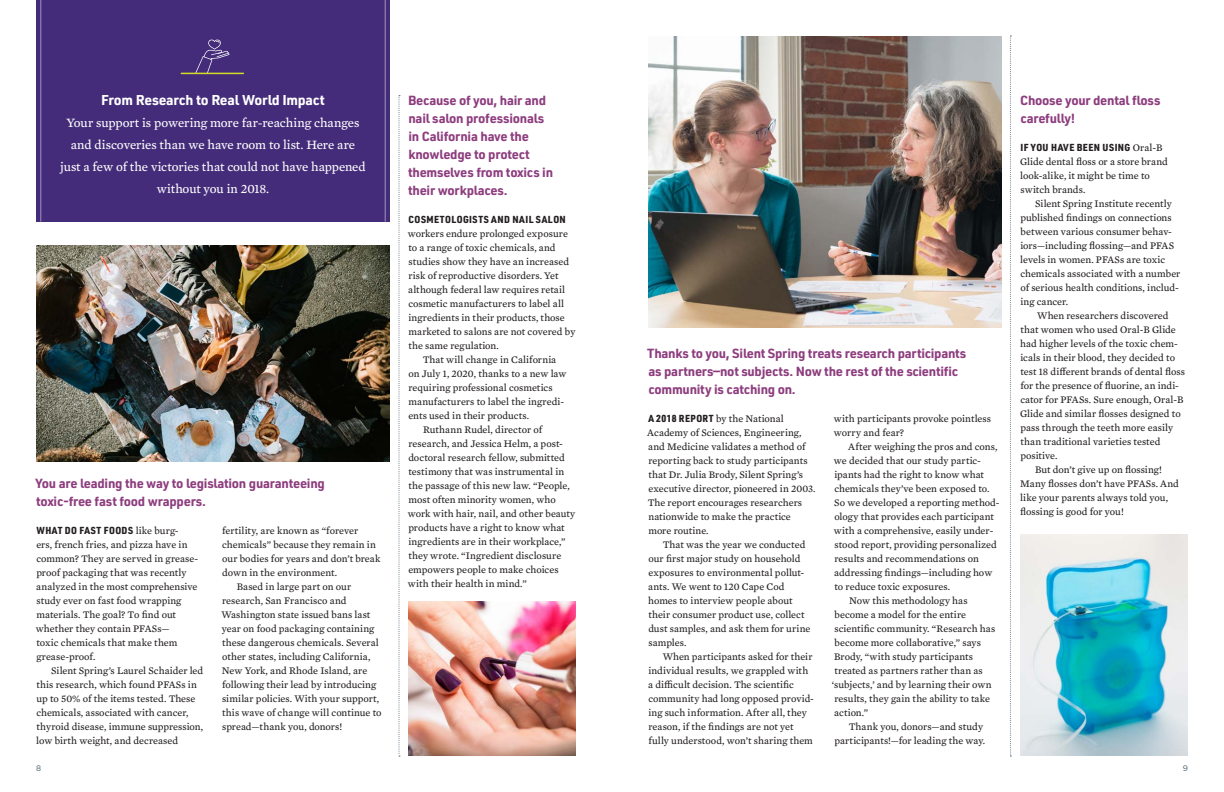
<style>
.page{position:relative;width:1224px;height:792px;background:#fff}
.page>*{position:absolute;margin:0;border:0;box-sizing:border-box;transform-origin:0 0}
.HEAD_1{font:700 14px "URWDIN";letter-spacing:-.02em;color:#fff}
.HEAD_1-2{font:700 13px/18px "URWDIN";letter-spacing:-.02em;color:#8d3d7e}
.Body_First{font:13px/22px "Mercury Text G3";letter-spacing:-.005em;color:#fff;text-align:center}
.Body_text{font:10.2px/14px "Mercury Text G3";letter-spacing:.005em;color:#231f20}
.Body_First-2{font:10.2px/14px "Mercury Text G3";color:#231f20}
.Body_First-3{font:900 10px "URWDIN Semi Cond";letter-spacing:.05em;color:#231f20}
.t1{font:8px "Gotham";color:#465c6b}
.s1{font-family:"Mercury Text G3";font-weight:400;font-size:10.2px}
.s2{font-family:"URWDIN Semi Cond";font-weight:900;font-size:10px}
</style>
<div class="page">
<div style="left:36px;top:0;width:354px;height:222px;background:#442c7a"></div>
<img style="left:648px;top:36px;width:354px;height:292px">
<svg style="left:195px;top:40px;width:34px;height:33px"></svg>
<hr style="left:181px;top:73px;width:62px;height:1px;background:#d2dd25">
<hr style="left:40px;top:0;width:1px;height:222px;background:#fff">
<hr style="left:385px;top:0;width:1px;height:222px;background:#fff">
<img style="left:36px;top:245px;width:353px;height:217px">
<img style="left:408px;top:601px;width:168px;height:155px">
<img style="left:1020px;top:534px;width:168px;height:222px">
<svg style="left:1010px;top:36px;width:1px;height:721px"></svg>
<svg style="left:398px;top:95px;width:2px;height:662px"></svg>
<p class="HEAD_1" style="left:101px;top:91px;width:225px">From Research to Real World Impact</p>
<p class="Body_First" style="left:60px;top:111px;width:307px">Your support is powering more far-reaching changes and discoveries than we have room to list. Here are just a few of the victories that could not have happened without you in 2018.</p>
<p class="HEAD_1-2" style="left:35px;top:474px;width:291px">You are leading the way to legislation guaranteeing toxic-free fast food wrappers.</p>
<p class="Body_First-3" style="left:36px;top:524px;width:144px">WHAT DO FAST FOODS <span class="s1">like burg-</span></p>
<p class="Body_First-2" style="left:36px;top:537px;width:164px">ers, french fries, and pizza have in common? They are served in grease&shy;proof packaging that was recently analyzed in the most comprehensive study ever on fast food wrapping materials. The goal? To find out whether they contain PFASs—<br>toxic chemicals that make them grease-proof.</p>
<p class="Body_text" style="left:36px;top:663px;width:169px;text-indent:15px">Silent Spring’s Laurel Schaider led this research, which found PFASs in up to 50% of the items tested. These chemicals, associated with cancer, thyroid disease, immune suppression, low birth weight, and decreased</p>
<p class="Body_text" style="left:222px;top:523px;width:160px">fertility, are known as “forever chemicals” because they remain in our bodies for years and don’t break down in the environment.</p>
<p class="Body_text" style="left:221px;top:579px;width:162px;text-indent:15px">Based in large part on our research, San Francisco and Washington state issued bans last year on food packaging containing these dangerous chemicals. Several other states, including California, New York, and Rhode Island, are following their lead by introducing similar policies. With your support, this wave of change will continue to spread—thank you, donors!</p>
<p class="HEAD_1-2" style="left:408px;top:90px;width:147px">Because of you, hair and nail salon professionals in California have the knowledge to protect themselves from toxics in their workplaces.</p>
<p class="Body_First-3" style="left:409px;top:212px;width:159px">COSMETOLOGISTS AND NAIL SALON</p>
<p class="Body_First-2" style="left:408px;top:226px;width:169px">workers endure prolonged exposure to a range of toxic chemicals, and studies show they have an increased risk of reproductive disorders. Yet although federal law requires retail cosmetic manufacturers to label all ingredients in their products, those marketed to salons are not covered by the same regulation.</p>
<p class="Body_text" style="left:408px;top:352px;width:160px;text-indent:14px">That will change in California on July 1, 2020, thanks to a new law requiring professional cosmetics manufacturers to label the ingredi&shy;ents used in their products.</p>
<p class="Body_text" style="left:408px;top:422px;width:169px;text-indent:15px">Ruthann Rudel, director of research, and Jessica Helm, a post&shy;doctoral research fellow, submitted testimony that was instrumental in the passage of this new law. “People, most often minority women, who work with hair, nail, and other beauty products have a right to know what ingredients are in their workplace,” they wrote. “Ingredient disclosure empowers people to make choices with their health in mind.”</p>
<p class="HEAD_1-2" style="left:647px;top:344px;width:321px">Thanks to you, Silent Spring treats research participants as partners—not subjects. Now the rest of the scientific community is catching on.</p>
<p class="Body_First-2" style="left:647px;top:411px;width:170px"><span class="s2">A 2018 REPORT</span> by the National<br>Academy of Sciences, Engineering, and Medicine validates a method of reporting back to study participants that Dr. Julia Brody, Silent Spring’s executive director, pioneered in 2003.<br>The report encourages researchers nationwide to make the practice<br>more routine.</p>
<p class="Body_text" style="left:648px;top:537px;width:164px;text-indent:14px">That was the year we conducted our first major study on household exposures to environmental pollut&shy;ants. We went to 120 Cape Cod homes to interview people about their consumer product use, collect dust samples, and ask them for urine samples.</p>
<p class="Body_text" style="left:648px;top:649px;width:167px;text-indent:14px">When participants asked for their individual results, we grappled with a difficult decision. The scientific community had long opposed provid&shy;ing such information. After all, they reason, if the findings are not yet fully understood, won’t sharing them</p>
<p class="Body_text" style="left:834px;top:411px;width:159px">with participants provoke pointless worry and fear?</p>
<p class="Body_text" style="left:834px;top:439px;width:167px;text-indent:14px">After weighing the pros and cons, we decided that our study partic&shy;ipants had the right to know what chemicals they’ve been exposed to.<br>So we developed a reporting method&shy;ology that provides each participant with a comprehensive, easily under&shy;stood report, providing personalized results and recommendations on addressing findings—including how to reduce toxic exposures.</p>
<p class="Body_text" style="left:832px;top:593px;width:165px;text-indent:17px">Now this methodology has become a model for the entire scientific community. “Research has become more collaborative,” says<br>Brody, “with study participants treated as partners rather than as ‘subjects,’ and by learning their own results, they gain the ability to take action.”</p>
<p class="Body_text" style="left:834px;top:719px;width:152px;text-align:right">Thank you, donors—and study participants!—for leading the way.</p>
<p class="HEAD_1-2" style="left:1020px;top:90px;width:142px">Choose your dental floss carefully!</p>
<p class="Body_First-3" style="left:1021px;top:140px;width:143px">IF YOU HAVE BEEN USING <span class="s1">Oral-B</span></p>
<p class="Body_First-2" style="left:1020px;top:154px;width:149px">Glide dental floss or a store brand look-alike, it might be time to switch brands.</p>
<p class="Body_text" style="left:1020px;top:196px;width:162px;text-indent:15px">Silent Spring Institute recently published findings on connections between various consumer behav&shy;iors—including flossing—and PFAS levels in women. PFASs are toxic chemicals associated with a number of serious health conditions, includ&shy;ing cancer.</p>
<p class="Body_text" style="left:1020px;top:308px;width:167px;text-indent:17px">When researchers discovered that women who used Oral-B Glide had higher levels of the toxic chem&shy;icals in their blood, they decided to test 18 different brands of dental floss for the presence of fluorine, an indi&shy;cator for PFASs. Sure enough, Oral-B Glide and similar flosses designed to pass through the teeth more easily than traditional varieties tested positive.</p>
<p class="Body_text" style="left:1020px;top:462px;width:160px;text-indent:15px">But don’t give up on flossing!<br>Many flosses don’t have PFASs. And like your parents always told you, flossing is good for you!</p>
<p class="t1" style="left:36px;top:763px;width:7px">8</p>
<p class="t1" style="left:1183px;top:763px;width:7px">9</p>
</div>
